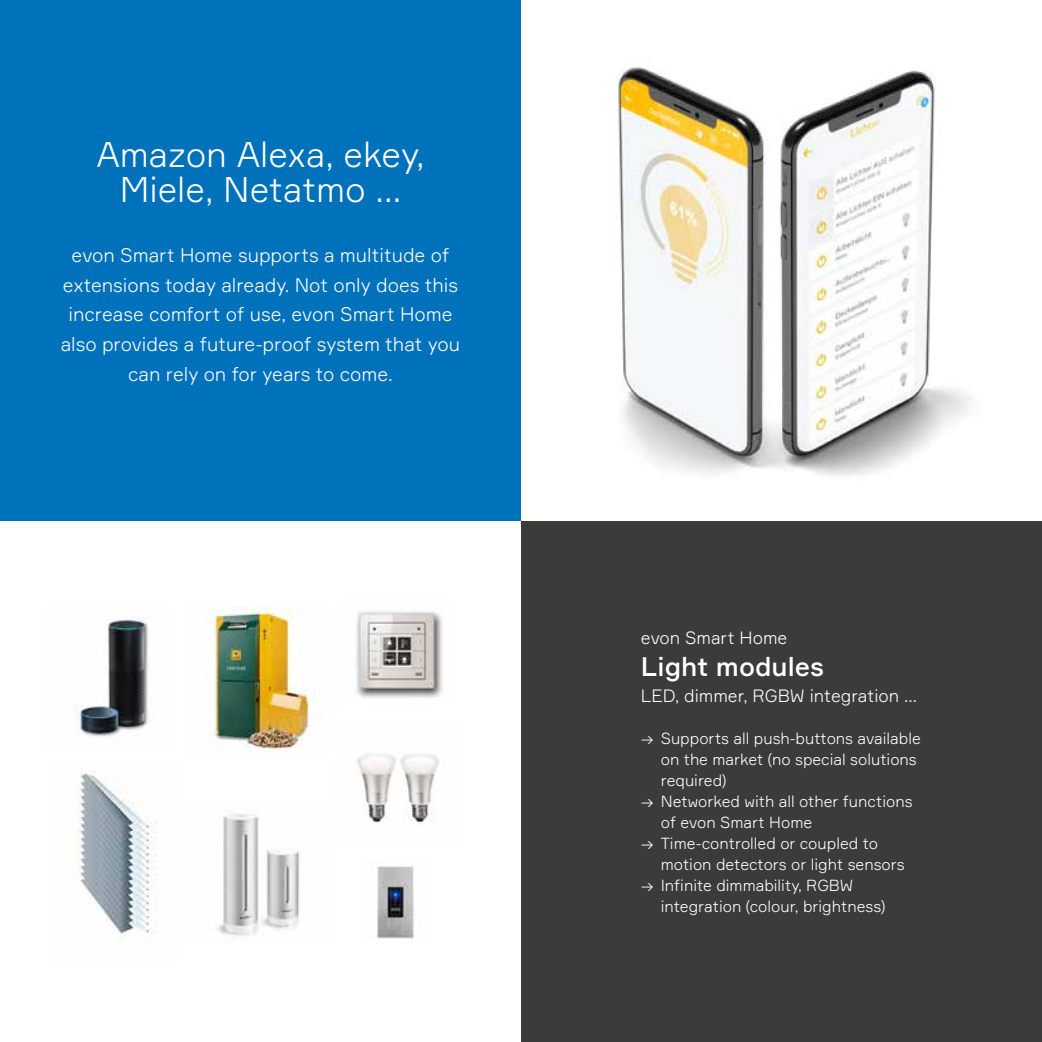
<style>
.page{position:relative;width:1042px;height:1042px;background:#fff}
.page>*{position:absolute;margin:0;border:0;box-sizing:border-box;transform-origin:0 0}
.t1{font:300 35px/35px "Formular";color:#fff;text-align:center}
.t2{font:500 26.25px "Formular";color:#fff}
.t3{font:300 19.25px/29.8px "Formular";color:#fff;text-align:center}
.t4{font:300 17.5px "Formular";color:#fff}
.t5{font:300 15.75px/21px "Formular";color:#fff}
</style>
<div class="page">
<img style="left:203px;top:606px;width:111px;height:143px">
<img style="left:356px;top:611px;width:87px;height:87px">
<img style="left:217px;top:814px;width:83px;height:123px">
<img style="left:76px;top:771px;width:81px;height:169px">
<img style="left:76px;top:618px;width:78px;height:119px">
<img style="left:371px;top:865px;width:43px;height:74px">
<div style="left:0;top:0;width:521px;height:521px;background:#0071bb"></div>
<div style="left:521px;top:521px;width:521px;height:521px;background:#3b3b3a"></div>
<img style="left:618px;top:67px;width:354px;height:409px">
<img style="left:356px;top:754px;width:83px;height:70px">
<h1 class="t1" style="left:96px;top:137px;width:330px">Amazon Alexa, ekey,<br>Miele, Netatmo ...</h1>
<p class="t3" style="left:61px;top:240px;width:401px">evon Smart Home supports a multitude of extensions today already. Not only does this increase comfort of use, evon Smart Home also provides a future-proof system that you can rely on for years to come.</p>
<p class="t4" style="left:641px;top:627px;width:148px">evon Smart Home</p>
<h2 class="t2" style="left:641px;top:650px;width:185px">Light modules</h2>
<p class="t4" style="left:641px;top:684px;width:278px">LED, dimmer, RGBW integration ...</p>
<p class="t5" style="left:661px;top:727px;width:261px;text-indent:-20px">→ Supports all push-buttons available on the market (no special solutions required)</p>
<p class="t5" style="left:661px;top:790px;width:253px;text-indent:-20px">→ Networked with all other functions of evon Smart Home</p>
<p class="t5" style="left:661px;top:832px;width:245px;text-indent:-20px">→ Time-controlled or coupled to motion detectors or light sensors</p>
<p class="t5" style="left:661px;top:874px;width:226px;text-indent:-20px">→ Infinite dimmability, RGBW integration (colour, brightness)</p>
</div>
